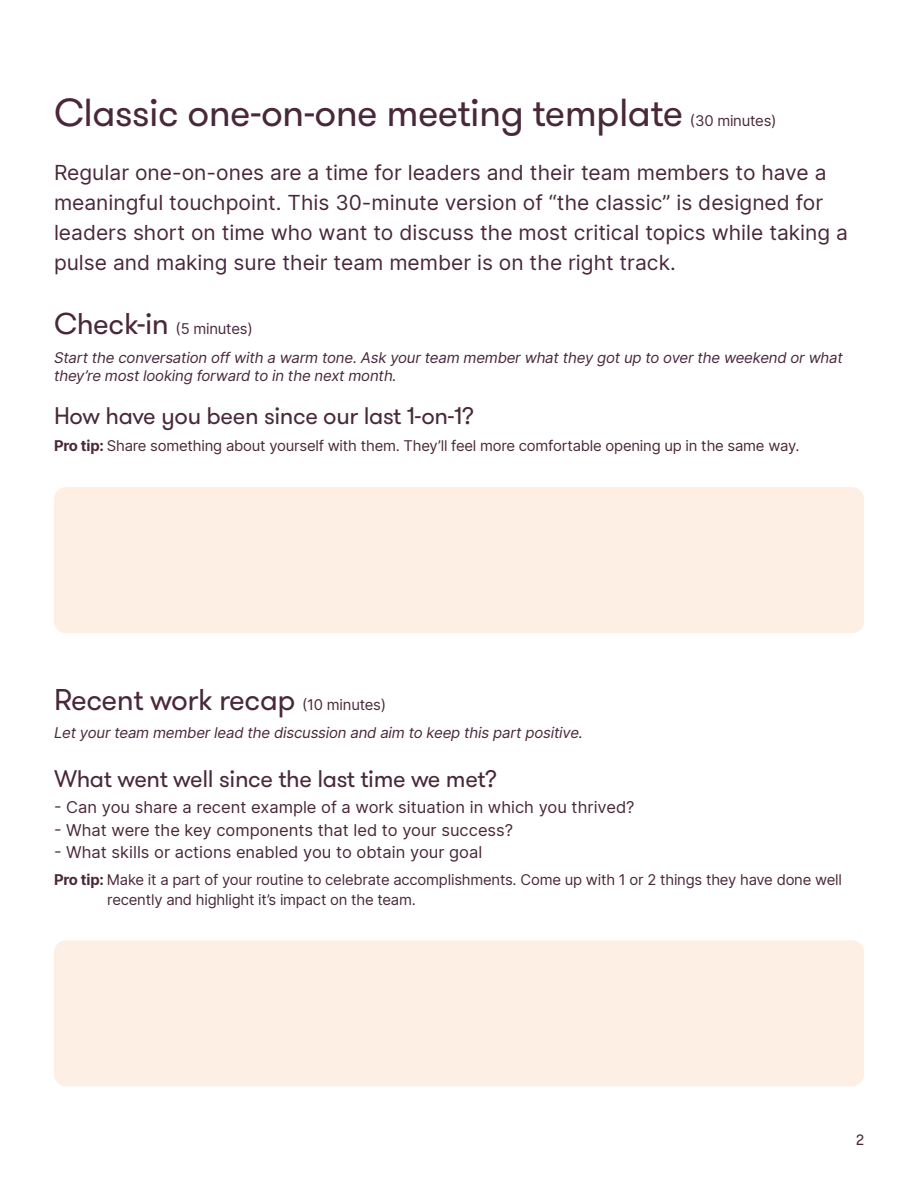
<style>
.page{position:relative;width:918px;height:1188px;background:#fff}
.page>*{position:absolute;margin:0;border:0;box-sizing:border-box;transform-origin:0 0}
.t1{font:39px "GT Walsheim";letter-spacing:-.015em;color:#49283a}
.t2{font:30px "GT Walsheim";letter-spacing:-.015em;color:#49283a}
.t3{font:24px "GT Walsheim";letter-spacing:-.015em;color:#49283a}
.t4{font:21px/30px "Inter";color:#49283a}
.t5{font:16.5px "Inter";color:#49283a}
.t6{font:15px/19.5px "Inter";letter-spacing:-.015em;color:#49283a}
.t7{font:italic 15px/18px "Inter";letter-spacing:-.015em;color:#49283a}
.t8{font:15px "GT Walsheim";color:#49283a}
.s1{font-family:"GT Walsheim";font-size:30px}
.s2{font-weight:700}
.s3{font-family:"Inter";font-size:15px}
</style>
<div class="page">
<div style="left:54px;top:487px;width:810px;height:146px;background:#feefe5;border-radius:12px"></div>
<div style="left:54px;top:940px;width:810px;height:146px;background:#feefe5;border-radius:12px"></div>
<h1 class="t1" style="left:54px;top:88px;width:631px">Classic one-on-one meeting template</h1>
<p class="t6" style="left:690px;top:111px;width:88px">(30 minutes)</p>
<p class="t4" style="left:54px;top:157px;width:796px">Regular one-on-ones are a time for leaders and their team members to have a meaningful touchpoint. This 30-minute version of “the classic” is designed for leaders short on time who want to discuss the most critical topics while taking a pulse and making sure their team member is on the right track.</p>
<p class="t6" style="left:54px;top:319px;width:200px"><span class="s1">Check-in</span> (5 minutes)</p>
<p class="t7" style="left:54px;top:348px;width:790px">Start the conversation off with a warm tone. Ask your team member what they got up to over the weekend or what they’re most looking forward to in the next month.</p>
<h3 class="t3" style="left:54px;top:400px;width:422px">How have you been since our last 1-on-1?</h3>
<p class="t6" style="left:54px;top:435px;width:747px"><span class="s2">Pro tip:</span> Share something about yourself with them. They’ll feel more comfortable opening up in the same way.</p>
<h2 class="t2" style="left:54px;top:681px;width:334px">Recent work recap <span class="s3">(10 minutes)</span></h2>
<p class="t7" style="left:54px;top:723px;width:531px">Let your team member lead the discussion and aim to keep this part positive.</p>
<h3 class="t3" style="left:54px;top:764px;width:445px">What went well since the last time we met?</h3>
<p class="t5" style="left:54px;top:795px;width:582px">- Can you share a recent example of a work situation in which you thrived?</p>
<p class="t5" style="left:54px;top:818px;width:461px">- What were the key components that led to your success?</p>
<p class="t5" style="left:54px;top:840px;width:430px">- What skills or actions enabled you to obtain your goal</p>
<p class="t6" style="left:107px;top:870px;width:736px;text-indent:-53px"><span class="s2">Pro tip:</span> Make it a part of your routine to celebrate accomplishments. Come up with 1 or 2 things they have done well recently and highlight it’s impact on the team.</p>
<p class="t8" style="left:856px;top:1131px;width:9px">2</p>
</div>
